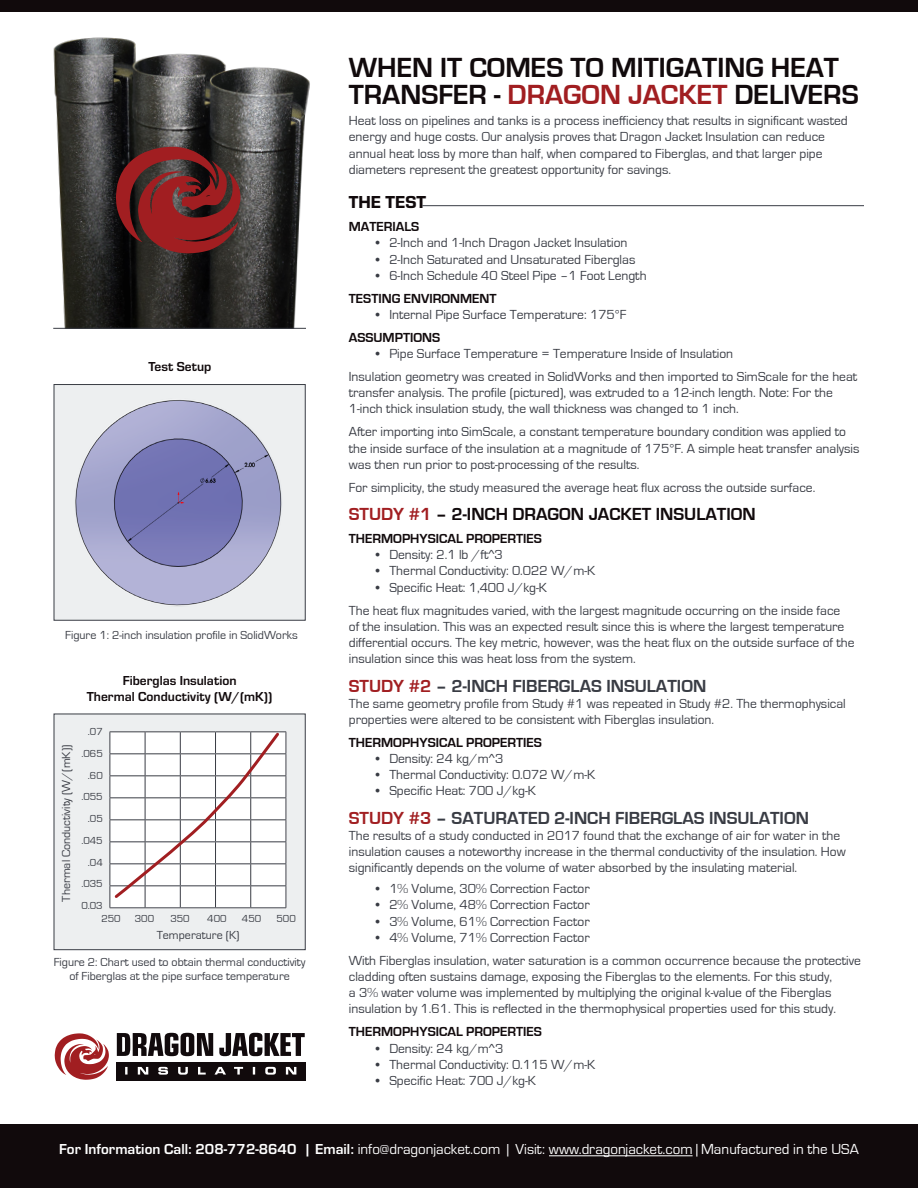
<style>
.page{position:relative;width:918px;height:1188px;background:#fff}
.page>*{position:absolute;margin:0;border:0;box-sizing:border-box;transform-origin:0 0}
.t1{font:700 28.5px/27px "Eurostile";color:#110a0c}
.t2{font:700 18px "Eurostile";color:#393c44}
.t3{font:700 18px "Eurostile";color:#110a0c}
.t4{font:18px "Eurostile Hea";color:#110a0c}
.t5{font:15px "Eurostile";color:#fff}
.t6{font:13.5px/16.2px "Eurostile";color:#393c44}
.t7{font:700 13.5px "Eurostile";color:#110a0c}
.t8{font:700 13.5px "Eurostile";color:#110a0c}
.t9{font:12px/14.4px "Eurostile";color:#393c44;text-align:center}
.t10{font:10.5px "Eurostile";color:#393c44}
.s1{color:#a11e21}
.s2{font-weight:700}
.s3{font-style:inherit}
</style>
<div class="page">
<svg style="left:55px;top:1033px;width:54px;height:47px"></svg>
<svg style="left:117px;top:1033px;width:188px;height:23px"></svg>
<div style="left:116px;top:1062px;width:190px;height:19px;background:#110a0c"></div>
<svg style="left:125px;top:1067px;width:171px;height:8px"></svg>
<div style="left:54px;top:384px;width:252px;height:237px;background:#edeff0;border:1px solid #393c44"></div>
<img style="left:75px;top:400px;width:207px;height:206px">
<img style="left:53px;top:37px;width:257px;height:291px">
<hr style="left:53px;top:328px;width:253px;height:1px;background:#393c44">
<svg style="left:116px;top:147px;width:124px;height:106px;background:#6b2223"></svg>
<div style="left:54px;top:714px;width:252px;height:236px;background:#edeff0;border:1px solid #393c44"></div>
<hr style="left:110px;top:907px;width:35px;height:1px;background:#393c44">
<hr style="left:145px;top:907px;width:35px;height:1px;background:#393c44">
<hr style="left:180px;top:907px;width:36px;height:1px;background:#393c44">
<hr style="left:216px;top:907px;width:35px;height:1px;background:#393c44">
<hr style="left:251px;top:907px;width:35px;height:1px;background:#393c44">
<svg style="left:110px;top:731px;width:177px;height:176px;background:#eeebec"></svg>
<div style="left:0;top:0;width:918px;height:12px;background:#110a0c"></div>
<div style="left:0;top:1125px;width:918px;height:63px;background:#110a0c"></div>
<hr style="left:549px;top:1155px;width:144px;height:1px;background:#fff">
<hr style="left:422px;top:205px;width:442px;height:1px;background:#393c44">
<p class="t1" style="left:349px;top:55px;width:511px">WHEN IT COMES TO MITIGATING HEAT<br>TRANSFER - <span class="s1">DRAGON JACKET</span> DELIVERS</p>
<p class="t8" style="left:149px;top:359px;width:64px">Test Setup</p>
<p class="t9" style="left:65px;top:628px;width:234px">Figure 1: 2-inch insulation profile in SolidWorks</p>
<p class="t8" style="left:123px;top:673px;width:115px">Fiberglas Insulation</p>
<p class="t8" style="left:87px;top:689px;width:187px">Thermal Conductivity (W/(mK))</p>
<p class="t9" style="left:59px;top:902px;width:158px;rotate:-90deg">Thermal Conductivity (W/(mK))</p>
<p class="t10" style="left:88px;top:726px;width:16px">.07</p>
<p class="t10" style="left:81px;top:748px;width:23px">.065</p>
<p class="t10" style="left:88px;top:769px;width:16px">.60</p>
<p class="t10" style="left:81px;top:791px;width:23px">.055</p>
<p class="t10" style="left:88px;top:813px;width:16px">.05</p>
<p class="t10" style="left:81px;top:835px;width:23px">.045</p>
<p class="t10" style="left:88px;top:857px;width:16px">.04</p>
<p class="t10" style="left:81px;top:878px;width:23px">.035</p>
<p class="t10" style="left:81px;top:900px;width:23px">0.03</p>
<p class="t10" style="left:101px;top:913px;width:21px">250</p>
<p class="t10" style="left:135px;top:913px;width:21px">300</p>
<p class="t10" style="left:170px;top:913px;width:21px">350</p>
<p class="t10" style="left:207px;top:913px;width:21px">400</p>
<p class="t10" style="left:242px;top:913px;width:21px">450</p>
<p class="t10" style="left:277px;top:913px;width:21px">500</p>
<p class="t9" style="left:157px;top:928px;width:84px">Temperature (K)</p>
<p class="t9" style="left:54px;top:955px;width:253px">Figure 2: Chart used to obtain thermal conductivity of Fiberglas at the pipe surface temperature</p>
<p class="t6" style="left:349px;top:113px;width:500px">Heat loss on pipelines and tanks is a process inefficiency that results in significant wasted energy and huge costs. Our analysis proves that Dragon Jacket Insulation can reduce annual heat loss by more than half, when compared to Fiberglas, and that larger pipe diameters represent the greatest opportunity for savings.</p>
<p class="t4" style="left:349px;top:192px;width:79px">THE TEST</p>
<p class="t7" style="left:349px;top:219px;width:72px">MATERIALS</p>
<p class="t6" style="left:376px;top:235px;width:253px">• 2-Inch and 1-Inch Dragon Jacket Insulation</p>
<p class="t6" style="left:376px;top:251px;width:261px">• 2-Inch Saturated and Unsaturated Fiberglas</p>
<p class="t6" style="left:376px;top:268px;width:272px">• 6-Inch Schedule 40 Steel Pipe –1 Foot Length</p>
<p class="t7" style="left:349px;top:291px;width:149px">TESTING ENVIRONMENT</p>
<p class="t6" style="left:376px;top:307px;width:252px">• Internal Pipe Surface Temperature: 175°F</p>
<p class="t7" style="left:349px;top:330px;width:93px">ASSUMPTIONS</p>
<p class="t6" style="left:376px;top:346px;width:359px">• Pipe Surface Temperature = Temperature Inside of Insulation</p>
<p class="t6" style="left:349px;top:369px;width:510px">Insulation geometry was created in SolidWorks and then imported to SimScale for the heat transfer analysis. The profile (pictured), was extruded to a 12-inch length. Note: For the<br>1-inch thick insulation study, the wall thickness was changed to 1 inch.</p>
<p class="t6" style="left:349px;top:424px;width:512px">After importing into SimScale, a constant temperature boundary condition was applied to the inside surface of the insulation at a magnitude of 175°F. A simple heat transfer analysis was then run prior to post-processing of the results.</p>
<p class="t6" style="left:349px;top:479px;width:468px">For simplicity, the study measured the average heat flux across the outside surface.</p>
<p class="t3" style="left:349px;top:504px;width:408px"><span class="s1">STUDY #1</span> – 2-INCH DRAGON JACKET INSULATION</p>
<p class="t7" style="left:349px;top:531px;width:195px">THERMOPHYSICAL PROPERTIES</p>
<p class="t6" style="left:376px;top:547px;width:129px">• Density: 2.1 lb /ft^3</p>
<p class="t6" style="left:376px;top:563px;width:221px">• Thermal Conductivity: 0.022 W/m-K</p>
<p class="t6" style="left:376px;top:579px;width:173px">• Specific Heat: 1,400 J/kg-K</p>
<p class="t6" style="left:349px;top:602px;width:507px">The heat flux magnitudes varied, with the largest magnitude occurring on the inside face<br>of the insulation. This was an expected result since this is where the largest temperature differential occurs. The key metric, however, was the heat flux on the outside surface of the insulation since this was heat loss from the system.</p>
<p class="t2" style="left:349px;top:676px;width:359px"><span class="s1">STUDY #2</span> – 2-INCH FIBERGLAS INSULATION</p>
<p class="t6" style="left:349px;top:695px;width:499px">The same geometry profile from Study #1 was repeated in Study #2. The thermophysical properties were altered to be consistent with Fiberglas insulation.</p>
<p class="t7" style="left:349px;top:735px;width:195px">THERMOPHYSICAL PROPERTIES</p>
<p class="t6" style="left:376px;top:751px;width:129px">• Density: 24 kg/m^3</p>
<p class="t6" style="left:376px;top:767px;width:221px">• Thermal Conductivity: 0.072 W/m-K</p>
<p class="t6" style="left:376px;top:783px;width:162px">• Specific Heat: 700 J/kg-K</p>
<p class="t2" style="left:349px;top:808px;width:462px"><span class="s1">STUDY #3</span> – SATURATED 2-INCH FIBERGLAS INSULATION</p>
<p class="t6" style="left:349px;top:828px;width:499px">The results of a study conducted in 2017 found that the exchange of air for water in the insulation causes a noteworthy increase in the thermal conductivity of the insulation. How significantly depends on the volume of water absorbed by the insulating material.</p>
<p class="t6" style="left:376px;top:881px;width:215px">• 1% Volume, 30% Correction Factor</p>
<p class="t6" style="left:376px;top:897px;width:215px">• 2% Volume, 48% Correction Factor</p>
<p class="t6" style="left:376px;top:913px;width:215px">• 3% Volume, 61% Correction Factor</p>
<p class="t6" style="left:376px;top:930px;width:215px">• 4% Volume, 71% Correction Factor</p>
<p class="t6" style="left:349px;top:952px;width:514px">With Fiberglas insulation, water saturation is a common occurrence because the protective cladding often sustains damage, exposing the Fiberglas to the elements. For this study,<br>a 3% water volume was implemented by multiplying the original k-value of the Fiberglas insulation by 1.61. This is reflected in the thermophysical properties used for this study.</p>
<p class="t7" style="left:349px;top:1025px;width:195px">THERMOPHYSICAL PROPERTIES</p>
<p class="t6" style="left:376px;top:1040px;width:129px">• Density: 24 kg/m^3</p>
<p class="t6" style="left:376px;top:1056px;width:221px">• Thermal Conductivity: 0.115 W/m-K</p>
<p class="t6" style="left:376px;top:1073px;width:162px">• Specific Heat: 700 J/kg-K</p>
<p class="t5" style="left:59px;top:1139px;width:801px"><span class="s2">For Information Call: 208-772-8640 | Email:</span> info@dragonjacket.com | Visit: www.dragonjacket.com <span class="s3">| Manufactured in the USA</span></p>
</div>
